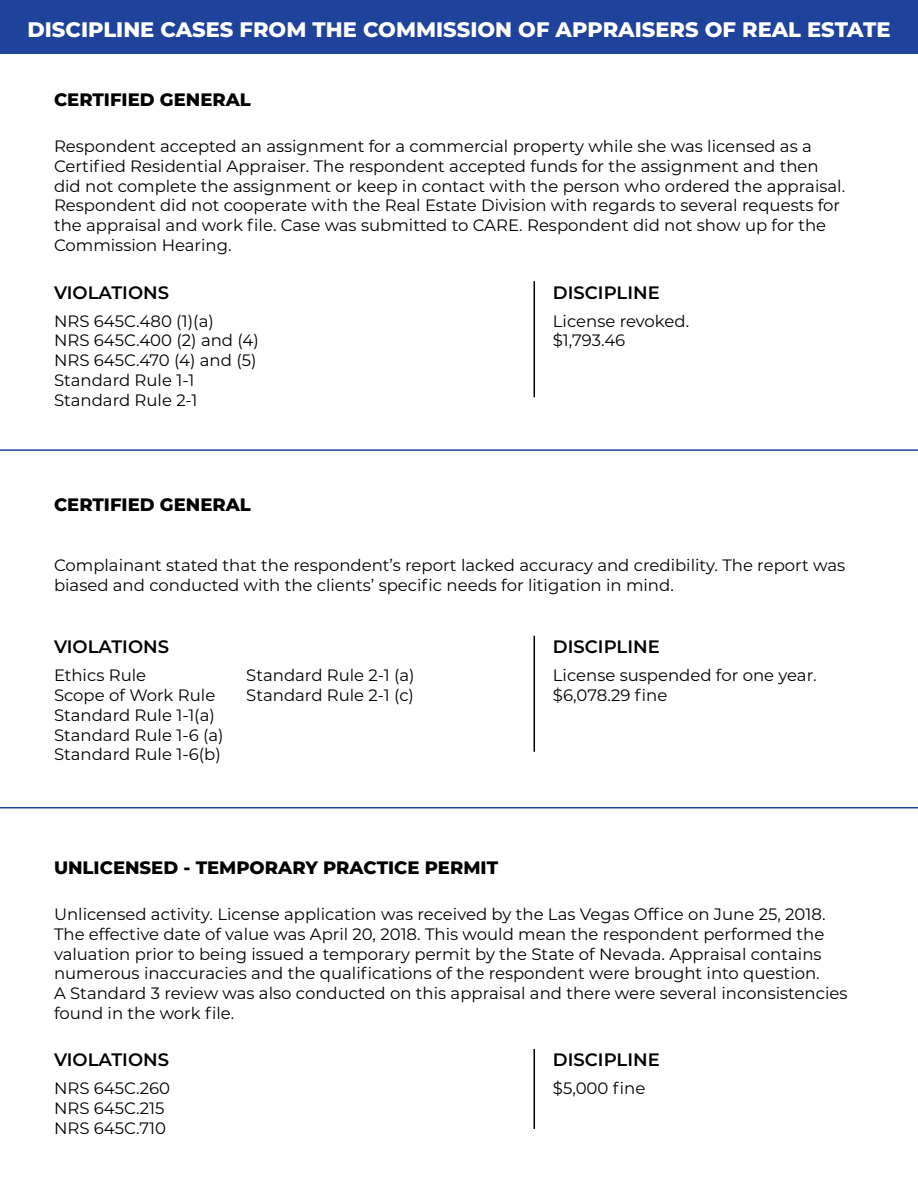
<style>
.page{position:relative;width:918px;height:1188px;background:#fff}
.page>*{position:absolute;margin:0;border:0;box-sizing:border-box;transform-origin:0 0}
.t1{font:800 21px "Montserrat";color:#fff}
.t2{font:800 18px "Montserrat";color:#000}
.t3{font:600 18px "Montserrat";color:#000}
.t4{font:16.5px/19.8px "Montserrat";color:#000}
</style>
<div class="page">
<hr style="left:0;top:807px;width:918px;height:2px;background:#1f429b">
<hr style="left:0;top:449px;width:918px;height:2px;background:#1f429b">
<hr style="left:534px;top:281px;width:1px;height:116px;background:#000">
<hr style="left:534px;top:636px;width:1px;height:116px;background:#000">
<hr style="left:534px;top:1049px;width:1px;height:80px;background:#000">
<div style="left:0;top:0;width:918px;height:54px;background:#1f429b"></div>
<h2 class="t1" style="left:27px;top:14px;width:865px">DISCIPLINE CASES FROM THE COMMISSION OF APPRAISERS OF REAL ESTATE</h2>
<h3 class="t2" style="left:54px;top:87px;width:198px">CERTIFIED GENERAL</h3>
<p class="t4" style="left:54px;top:136px;width:793px">Respondent accepted an assignment for a commercial property while she was licensed as a Certified Residential Appraiser. The respondent accepted funds for the assignment and then did not complete the assignment or keep in contact with the person who ordered the appraisal.<br>Respondent did not cooperate with the Real Estate Division with regards to several requests for the appraisal and work file. Case was submitted to CARE. Respondent did not show up for the Commission Hearing.</p>
<h4 class="t3" style="left:54px;top:279px;width:117px">VIOLATIONS</h4>
<p class="t4" style="left:54px;top:310px;width:206px">NRS 645C.480 (1)(a)<br>NRS 645C.400 (2) and (4)<br>NRS 645C.470 (4) and (5)<br>Standard Rule 1-1<br>Standard Rule 2-1</p>
<h4 class="t3" style="left:553px;top:279px;width:108px">DISCIPLINE</h4>
<p class="t4" style="left:553px;top:310px;width:138px">License revoked. $1,793.46</p>
<h3 class="t2" style="left:54px;top:492px;width:198px">CERTIFIED GENERAL</h3>
<p class="t4" style="left:54px;top:555px;width:793px">Complainant stated that the respondent’s report lacked accuracy and credibility. The report was biased and conducted with the clients’ specific needs for litigation in mind.</p>
<h4 class="t3" style="left:54px;top:634px;width:117px">VIOLATIONS</h4>
<p class="t4" style="left:54px;top:665px;width:171px">Ethics Rule<br>Scope of Work Rule<br>Standard Rule 1-1(a)<br>Standard Rule 1-6 (a)<br>Standard Rule 1-6(b)</p>
<p class="t4" style="left:246px;top:665px;width:170px">Standard Rule 2-1 (a)<br>Standard Rule 2-1 (c)</p>
<h4 class="t3" style="left:553px;top:634px;width:108px">DISCIPLINE</h4>
<p class="t4" style="left:553px;top:665px;width:265px">License suspended for one year. $6,078.29 fine</p>
<h3 class="t2" style="left:54px;top:854px;width:446px">UNLICENSED - TEMPORARY PRACTICE PERMIT</h3>
<p class="t4" style="left:54px;top:904px;width:795px">Unlicensed activity. License application was received by the Las Vegas Office on June 25, 2018.<br>The effective date of value was April 20, 2018. This would mean the respondent performed the valuation prior to being issued a temporary permit by the State of Nevada. Appraisal contains numerous inaccuracies and the qualifications of the respondent were brought into question.<br>A Standard 3 review was also conducted on this appraisal and there were several inconsistencies found in the work file.</p>
<h4 class="t3" style="left:54px;top:1047px;width:117px">VIOLATIONS</h4>
<p class="t4" style="left:54px;top:1078px;width:118px">NRS 645C.260<br>NRS 645C.215<br>NRS 645C.710</p>
<h4 class="t3" style="left:553px;top:1047px;width:108px">DISCIPLINE</h4>
<p class="t4" style="left:553px;top:1078px;width:94px">$5,000 fine</p>
</div>
